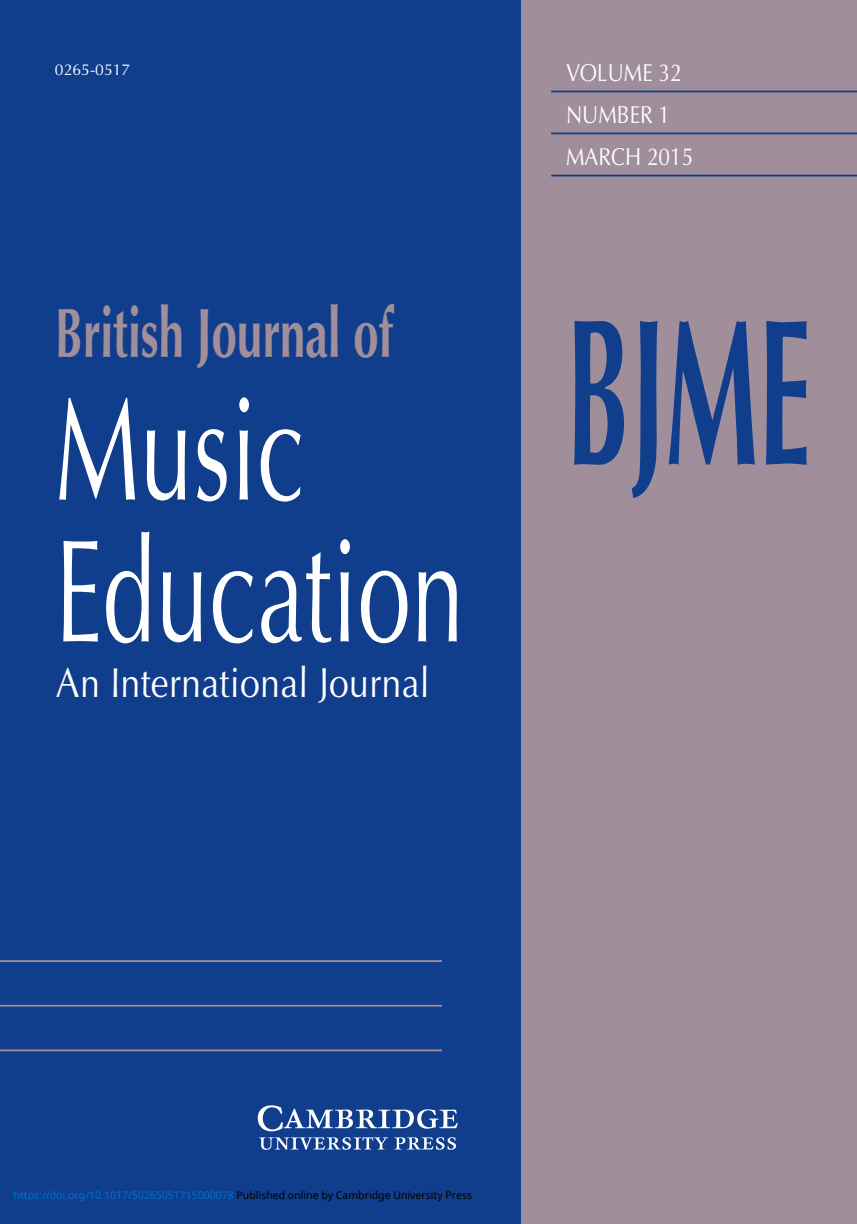
<style>
.page{position:relative;width:857px;height:1224px;background:#fff}
.page>*{position:absolute;margin:0;border:0;box-sizing:border-box;transform-origin:0 0}
.t1{font:700 210px "Optima";color:#103d8c;scale:.5 1}
.t2{font:147px/141.8px "Optima";color:#fff;scale:.65 1}
.t3{font:700 70px "Optima";color:#a08f9a;scale:.65 1}
.t4{font:42px "Optima";letter-spacing:.01em;color:#fff;scale:.85 1}
.t5{font:24.5px/42px "Optima";color:#fff;scale:.85 1}
.t6{font:15.75px "Optima";color:#fff}
.t7{font:10.5px "Noto Sans";color:#0172cf}
.s1{color:#000}
</style>
<div class="page">
<div style="left:0;top:0;width:526px;height:1223px;background:#103d8c"></div>
<div style="left:521px;top:0;width:336px;height:1223px;background:#a08f9a"></div>
<hr style="left:0;top:1049px;width:442px;height:2px;background:#a08f9a">
<hr style="left:0;top:1004px;width:442px;height:2px;background:#a08f9a">
<hr style="left:0;top:960px;width:442px;height:2px;background:#a08f9a">
<hr style="left:551px;top:91px;width:306px;height:1px;background:#103d8c">
<hr style="left:551px;top:132px;width:306px;height:2px;background:#103d8c">
<hr style="left:551px;top:175px;width:306px;height:1px;background:#103d8c">
<svg style="left:258px;top:1105px;width:200px;height:44px"></svg>
<h3 class="t6" style="left:55px;top:63px;width:77px">0265-0517</h3>
<h3 class="t3" style="left:55px;top:301px;width:521px">British Journal of</h3>
<h2 class="t2" style="left:55px;top:389px;width:631px">Music<br>Education</h2>
<h3 class="t4" style="left:56px;top:665px;width:441px">An International Journal</h3>
<h3 class="t5" style="left:566px;top:54px;width:151px">VOLUME 32<br>NUMBER 1<br>MARCH 2015</h3>
<h1 class="t1" style="left:566px;top:299px;width:491px">BJME</h1>
<p class="t7" style="left:14px;top:1187px;width:460px">https://doi.org/10.1017/S0265051715000078 <span class="s1">Published online by Cambridge University Press</span></p>
</div>
